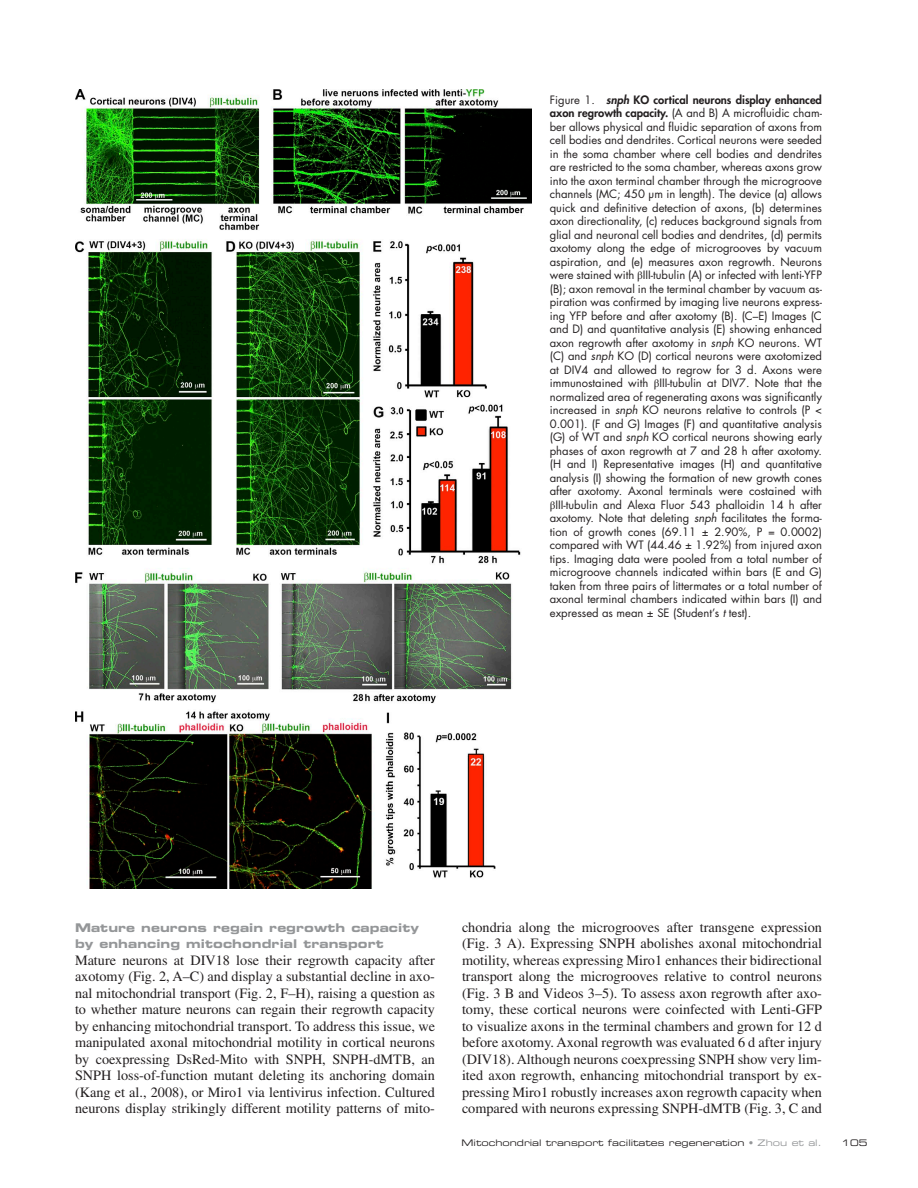
<style>
.page{position:relative;width:918px;height:1188px;background:#fff}
.page>*{position:absolute;margin:0;border:0;box-sizing:border-box;transform-origin:0 0}
.t1{font:14.25px/16.5px "Times LT Std";color:#231f20;text-align:justify}
.t2{font:12px/16.5px "Eurostile LT Std Bold Ex 2";letter-spacing:.005em;color:#949698}
.t3{font:11.25px/13.5px "Futura Std";color:#231f20;text-align:justify}
.t4{font:9px "Eurostile LT Std Ex 2";color:#231f20}
.s1{font-weight:800;font-style:italic}
.s2{font-weight:800}
.s3{font-family:"STIX General"}
.s4{font-style:italic}
.s5{color:#949698}
</style>
<div class="page">
<img style="left:75px;top:90px;width:457px;height:798px">
<p class="t3" style="left:550px;top:93px;width:274px">Figure 1. <span class="s1">snph</span> <span class="s2">KO cortical neurons display enhanced axon regrowth capacity.</span> (A and B) A microfluidic cham&shy;ber allows physical and fluidic separation of axons from cell bodies and dendrites. Cortical neurons were seeded in the soma chamber where cell bodies and dendrites are restricted to the soma chamber, whereas axons grow into the axon terminal chamber through the microgroove channels (MC; 450 µm in length). The device (a) allows quick and definitive detection of axons, (b) determines axon directionality, (c) reduces background signals from glial and neuronal cell bodies and dendrites, (d) permits axotomy along the edge of microgrooves by vacuum aspiration, and (e) measures axon regrowth. Neurons were stained with <span class="s3">β</span>III-tubulin (A) or infected with lenti-YFP (B); axon removal in the terminal chamber by vacuum as&shy;piration was confirmed by imaging live neurons express&shy;ing YFP before and after axotomy (B). (C–E) Images (C and D) and quantitative analysis (E) showing enhanced axon regrowth after axotomy in <span class="s4">snph</span> KO neurons. WT (C) and <span class="s4">snph</span> KO (D) cortical neurons were axotomized at DIV4 and allowed to regrow for 3 d. Axons were immunostained with <span class="s3">β</span>III-tubulin at DIV7. Note that the normalized area of regenerating axons was significantly increased in <span class="s4">snph</span> KO neurons relative to controls (P &lt; 0.001). (F and G) Images (F) and quantitative analysis (G) of WT and <span class="s4">snph</span> KO cortical neurons showing early phases of axon regrowth at 7 and 28 h after axotomy. (H and I) Representative images (H) and quantitative analysis (I) showing the formation of new growth cones after axotomy. Axonal terminals were costained with <span class="s3">β</span>III-tubulin and Alexa Fluor 543 phalloidin 14 h after axotomy. Note that deleting <span class="s4">snph</span> facilitates the forma&shy;tion of growth cones (69.11 ± 2.90%, P = 0.0002) compared with WT (44.46 ± 1.92%) from injured axon tips. Imaging data were pooled from a total number of microgroove channels indicated within bars (E and G) taken from three pairs of littermates or a total number of axonal terminal chambers indicated within bars (I) and expressed as mean ± SE (Student’s <span class="s4">t</span> test).</p>
<p class="t2" style="left:75px;top:919px;width:346px">Mature neurons regain regrowth capacity by enhancing mitochondrial transport</p>
<p class="t1" style="left:75px;top:951px;width:362px">Mature neurons at DIV18 lose their regrowth capacity after axotomy (Fig. 2, A–C) and display a substantial decline in axo&shy;nal mitochondrial transport (Fig. 2, F–H), raising a question as to whether mature neurons can regain their regrowth capacity by enhancing mitochondrial transport. To address this issue, we manipulated axonal mitochondrial motility in cortical neurons by coexpressing DsRed-Mito with SNPH, SNPH-dMTB, an SNPH loss-of-function mutant deleting its anchoring domain (Kang et al., 2008), or Miro1 via lentivirus infection. Cultured neurons display strikingly different motility patterns of mito-</p>
<p class="t1" style="left:462px;top:918px;width:362px">chondria along the microgrooves after transgene expression (Fig. 3 A). Expressing SNPH abolishes axonal mitochondrial motility, whereas expressing Miro1 enhances their bidirectional transport along the microgrooves relative to control neurons (Fig. 3 B and Videos 3–5). To assess axon regrowth after axo&shy;tomy, these cortical neurons were coinfected with Lenti-GFP to visualize axons in the terminal chambers and grown for 12 d before axotomy. Axonal regrowth was evaluated 6 d after injury (DIV18). Although neurons coexpressing SNPH show very lim&shy;ited axon regrowth, enhancing mitochondrial transport by ex&shy;pressing Miro1 robustly increases axon regrowth capacity when compared with neurons expressing SNPH-dMTB (Fig. 3, C and</p>
<p class="t4" style="left:462px;top:1136px;width:362px">M itochondrial transport facilitates regeneration <span class="s5">• Zhou et al.</span></p>
<p class="t4" style="left:841px;top:1136px;width:28px">105</p>
</div>
